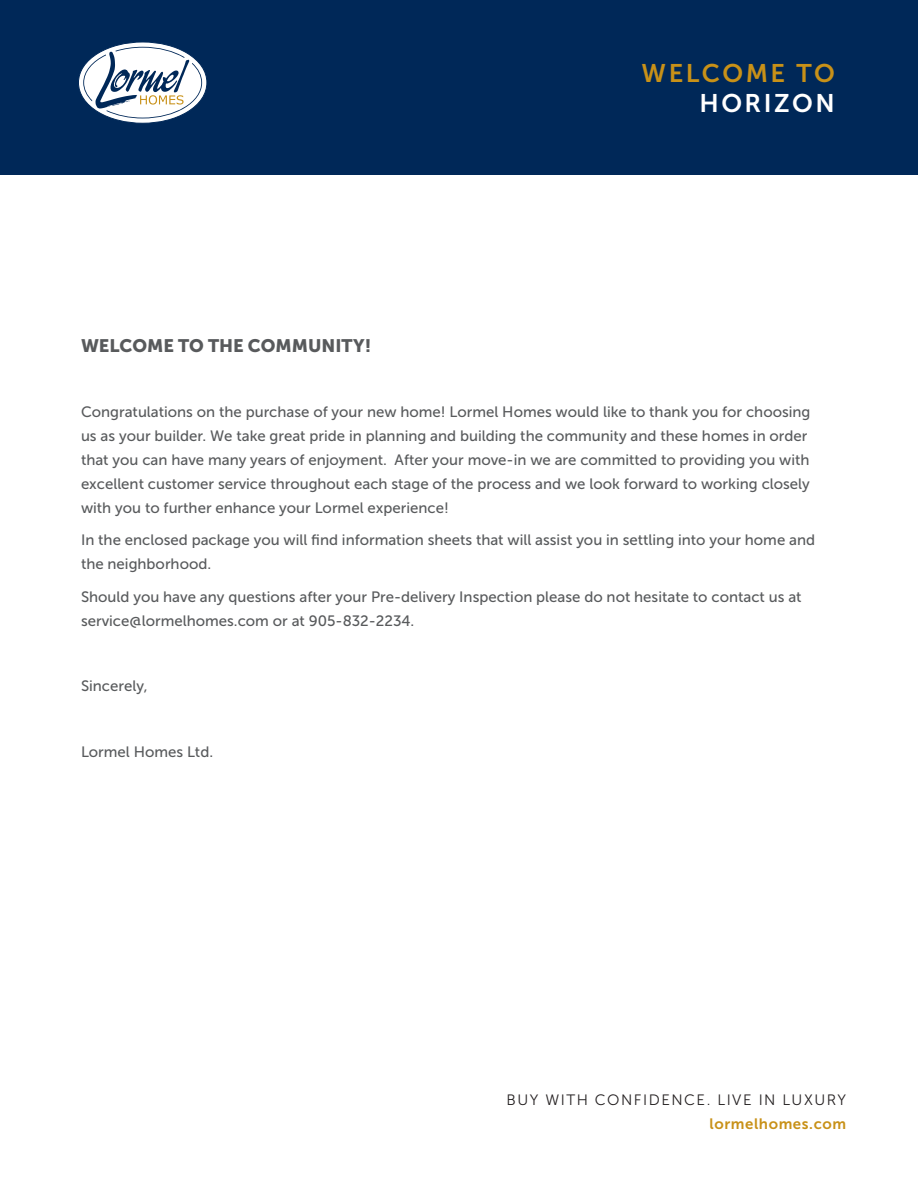
<style>
.page{position:relative;width:918px;height:1188px;background:#fff}
.page>*{position:absolute;margin:0;border:0;box-sizing:border-box;transform-origin:0 0}
.t1{font:25.35px/30.5px "Museo Sans 700";letter-spacing:.1em;color:#c89118;text-align:right}
.t2{font:18px "Museo Sans 900";color:#585a5c}
.t3{font:15px/24px "Museo Sans 500";color:#585a5c}
.t4{font:15px "Museo Sans 300";letter-spacing:.1em;color:#231f20}
.t5{font:15px "Museo Sans 700";letter-spacing:.04em;color:#c89118}
.s1{color:#fff}
</style>
<div class="page">
<div style="left:0;top:0;width:918px;height:175px;background:#002858"></div>
<svg style="left:78px;top:42px;width:129px;height:81px"></svg>
<p class="t2" style="left:81px;top:335px;width:292px">WELCOME TO THE COMMUNITY!</p>
<p class="t1" style="left:642px;top:58px;width:195px">WELCOME TO<br><span class="s1">HORIZON</span></p>
<p class="t3" style="left:81px;top:400px;width:731px">Congratulations on the purchase of your new home! Lormel Homes would like to thank you for choosing us as your builder. We take great pride in planning and building the community and these homes in order that you can have many years of enjoyment. After your move-in we are committed to providing you with excellent customer service throughout each stage of the process and we look forward to working closely with you to further enhance your Lormel experience!</p>
<p class="t3" style="left:81px;top:528px;width:736px">In the enclosed package you will find information sheets that will assist you in settling into your home and the neighborhood.</p>
<p class="t3" style="left:81px;top:585px;width:722px">Should you have any questions after your Pre-delivery Inspection please do not hesitate to contact us at service@lormelhomes.com or at 905-832-2234.</p>
<p class="t3" style="left:81px;top:674px;width:68px">Sincerely,</p>
<p class="t3" style="left:81px;top:740px;width:134px">Lormel Homes Ltd.</p>
<p class="t4" style="left:506px;top:1092px;width:341px">BUY WITH CONFIDENCE. LIVE IN LUXURY</p>
<p class="t5" style="left:710px;top:1115px;width:138px">lormelhomes.com</p>
</div>
